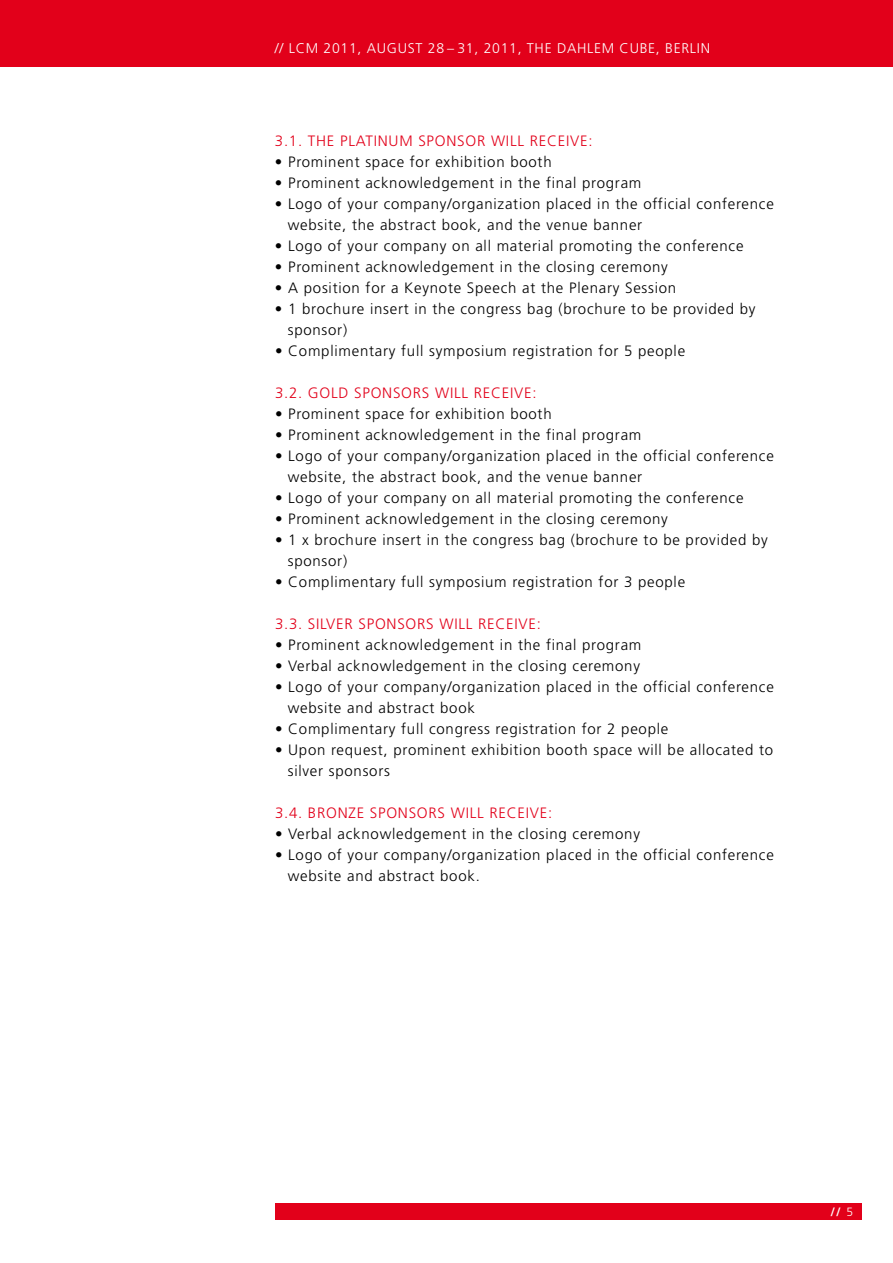
<style>
.page{position:relative;width:893px;height:1263px;background:#fff}
.page>*{position:absolute;margin:0;border:0;box-sizing:border-box;transform-origin:0 0}
.t1{font:300 15px/21px "Frutiger LT";letter-spacing:.05em;color:#000}
.t2{font:300 15px "Frutiger LT";letter-spacing:.05em;color:#e2001a}
.t3{font:300 14.1px "Frutiger LT";letter-spacing:.05em;color:#fff}
.t4{font:700 12px "Frutiger LT";color:#fff}
.s1{font-weight:300}
</style>
<div class="page">
<div style="left:275px;top:1204px;width:587px;height:16px;background:#e2001a"></div>
<div style="left:0;top:0;width:893px;height:67px;background:#e2001a"></div>
<p class="t3" style="left:275px;top:40px;width:24px">// LCM</p>
<p class="t3" style="left:324px;top:40px;width:388px">2011, August 28 – 31, 2011, the dahlem cube, Berlin</p>
<p class="t2" style="left:275px;top:132px;width:319px">3.1. The Platinum Sponsor will receive:</p>
<p class="t1" style="left:275px;top:152px;width:278px">• Prominent space for exhibition booth</p>
<p class="t1" style="left:275px;top:173px;width:368px">• Prominent acknowledgement in the final program</p>
<p class="t1" style="left:288px;top:194px;width:488px;text-indent:-13px">• Logo of your company/organization placed in the official conference website, the abstract book, and the venue banner</p>
<p class="t1" style="left:275px;top:236px;width:470px">• Logo of your company on all material promoting the conference</p>
<p class="t1" style="left:275px;top:257px;width:394px">• Prominent acknowledgement in the closing ceremony</p>
<p class="t1" style="left:275px;top:278px;width:403px">• A position for a Keynote Speech at the Plenary Session</p>
<p class="t1" style="left:288px;top:299px;width:469px;text-indent:-13px">• 1 brochure insert in the congress bag (brochure to be provided by sponsor)</p>
<p class="t1" style="left:275px;top:341px;width:412px">• Complimentary full symposium registration for 5 people</p>
<p class="t2" style="left:275px;top:384px;width:263px">3.2. Gold Sponsors will receive:</p>
<p class="t1" style="left:275px;top:404px;width:278px">• Prominent space for exhibition booth</p>
<p class="t1" style="left:275px;top:425px;width:368px">• Prominent acknowledgement in the final program</p>
<p class="t1" style="left:288px;top:446px;width:488px;text-indent:-13px">• Logo of your company/organization placed in the official conference website, the abstract book, and the venue banner</p>
<p class="t1" style="left:275px;top:488px;width:470px">• Logo of your company on all material promoting the conference</p>
<p class="t1" style="left:275px;top:509px;width:394px">• Prominent acknowledgement in the closing ceremony</p>
<p class="t1" style="left:288px;top:530px;width:482px;text-indent:-13px">• 1 x brochure insert in the congress bag (brochure to be provided by sponsor)</p>
<p class="t1" style="left:275px;top:572px;width:412px">• Complimentary full symposium registration for 3 people</p>
<p class="t2" style="left:275px;top:615px;width:267px">3.3. Silver Sponsors will receive:</p>
<p class="t1" style="left:275px;top:635px;width:368px">• Prominent acknowledgement in the final program</p>
<p class="t1" style="left:275px;top:656px;width:367px">• Verbal acknowledgement in the closing ceremony</p>
<p class="t1" style="left:288px;top:677px;width:488px;text-indent:-13px">• Logo of your company/organization placed in the official conference website and abstract book</p>
<p class="t1" style="left:275px;top:719px;width:395px">• Complimentary full congress registration for 2 people</p>
<p class="t1" style="left:288px;top:740px;width:487px;text-indent:-13px">• Upon request, prominent exhibition booth space will be allocated to silver sponsors</p>
<p class="t2" style="left:275px;top:804px;width:279px">3.4. Bronze Sponsors will receive:</p>
<p class="t1" style="left:275px;top:824px;width:367px">• Verbal acknowledgement in the closing ceremony</p>
<p class="t1" style="left:288px;top:845px;width:488px;text-indent:-13px">• Logo of your company/organization placed in the official conference website and abstract book.</p>
<p class="t4" style="left:830px;top:1205px;width:24px">// <span class="s1">5</span></p>
</div>
